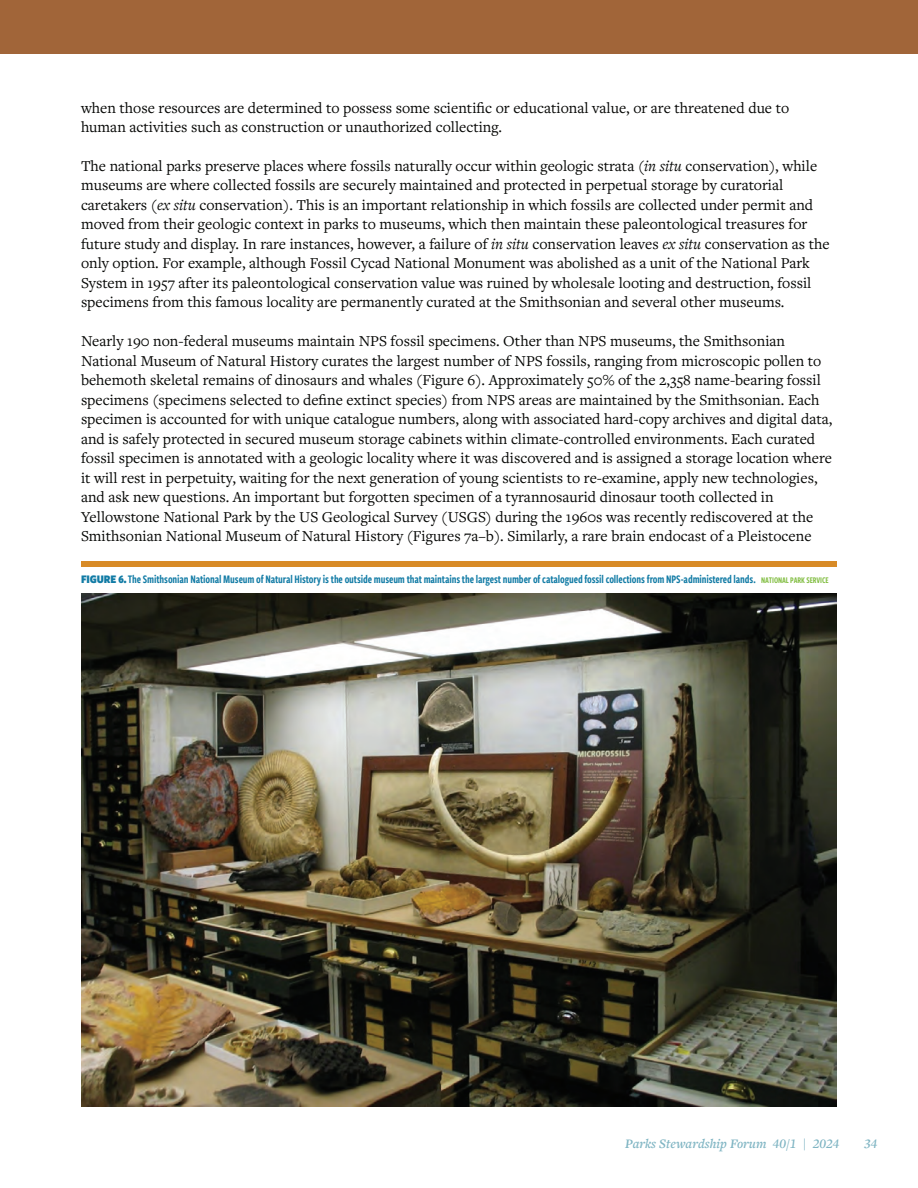
<style>
.page{position:relative;width:918px;height:1188px;background:#fff}
.page>*{position:absolute;margin:0;border:0;box-sizing:border-box;transform-origin:0 0}
.t1{font:15.75px/19.5px "Freight Text Pro";color:#040503}
.t2{font:italic 600 13.5px "Freight Text Pro";color:#80b5c3}
.t3{font:12px "Freight Sans Cmp Pro Semi";letter-spacing:-.01em;color:#117ba5}
.s1{font-style:italic}
.s2{font-family:"Freight Sans Cnd Pro";font-weight:900}
.s3{font-size:9px;color:#81bd41}
</style>
<div class="page">
<div style="left:0;top:0;width:918px;height:54px;background:#a16539"></div>
<img style="left:81px;top:593px;width:756px;height:514px">
<div style="left:81px;top:561px;width:756px;height:6px;background:#d88b27"></div>
<p class="t1" style="left:81px;top:97px;width:710px">when those resources are determined to possess some scientific or educational value, or are threatened due to human activities such as construction or unauthorized collecting.</p>
<p class="t1" style="left:81px;top:156px;width:750px">The national parks preserve places where fossils naturally occur within geologic strata (<span class="s1">in situ</span> conservation), while museums are where collected fossils are securely maintained and protected in perpetual storage by curatorial caretakers (<span class="s1">ex situ</span> conservation). This is an important relationship in which fossils are collected under permit and moved from their geologic context in parks to museums, which then maintain these paleontological treasures for future study and display. In rare instances, however, a failure of <span class="s1">in situ</span> conservation leaves <span class="s1">ex situ</span> conservation as the only option. For example, although Fossil Cycad National Monument was abolished as a unit of the National Park System in 1957 after its paleontological conservation value was ruined by wholesale looting and destruction, fossil specimens from this famous locality are permanently curated at the Smithsonian and several other museums.</p>
<p class="t1" style="left:81px;top:331px;width:753px">Nearly 190 non-federal museums maintain NPS fossil specimens. Other than NPS museums, the Smithsonian National Museum of Natural History curates the largest number of NPS fossils, ranging from microscopic pollen to behemoth skeletal remains of dinosaurs and whales (Figure 6). Approximately 50% of the 2,358 name-bearing fossil specimens (specimens selected to define extinct species) from NPS areas are maintained by the Smithsonian. Each specimen is accounted for with unique catalogue numbers, along with associated hard-copy archives and digital data, and is safely protected in secured museum storage cabinets within climate-controlled environments. Each curated fossil specimen is annotated with a geologic locality where it was discovered and is assigned a storage location where it will rest in perpetuity, waiting for the next generation of young scientists to re-examine, apply new technologies, and ask new questions. An important but forgotten specimen of a tyrannosaurid dinosaur tooth collected in Yellowstone National Park by the US Geological Survey (USGS) during the 1960s was recently rediscovered at the Smithsonian National Museum of Natural History (Figures 7a–b). Similarly, a rare brain endocast of a Pleistocene</p>
<p class="t3" style="left:81px;top:571px;width:749px"><span class="s2">FIGURE 6.</span> The Smithsonian National Museum of Natural History is the outside museum that maintains the largest number of catalogued fossil collections from NPS-administered lands. <span class="s3">NATIONAL PARK SERVICE</span></p>
<p class="t2" style="left:625px;top:1134px;width:216px">Parks Stewardship Forum 40/1 | 2024</p>
<p class="t2" style="left:864px;top:1134px;width:15px">34</p>
</div>
